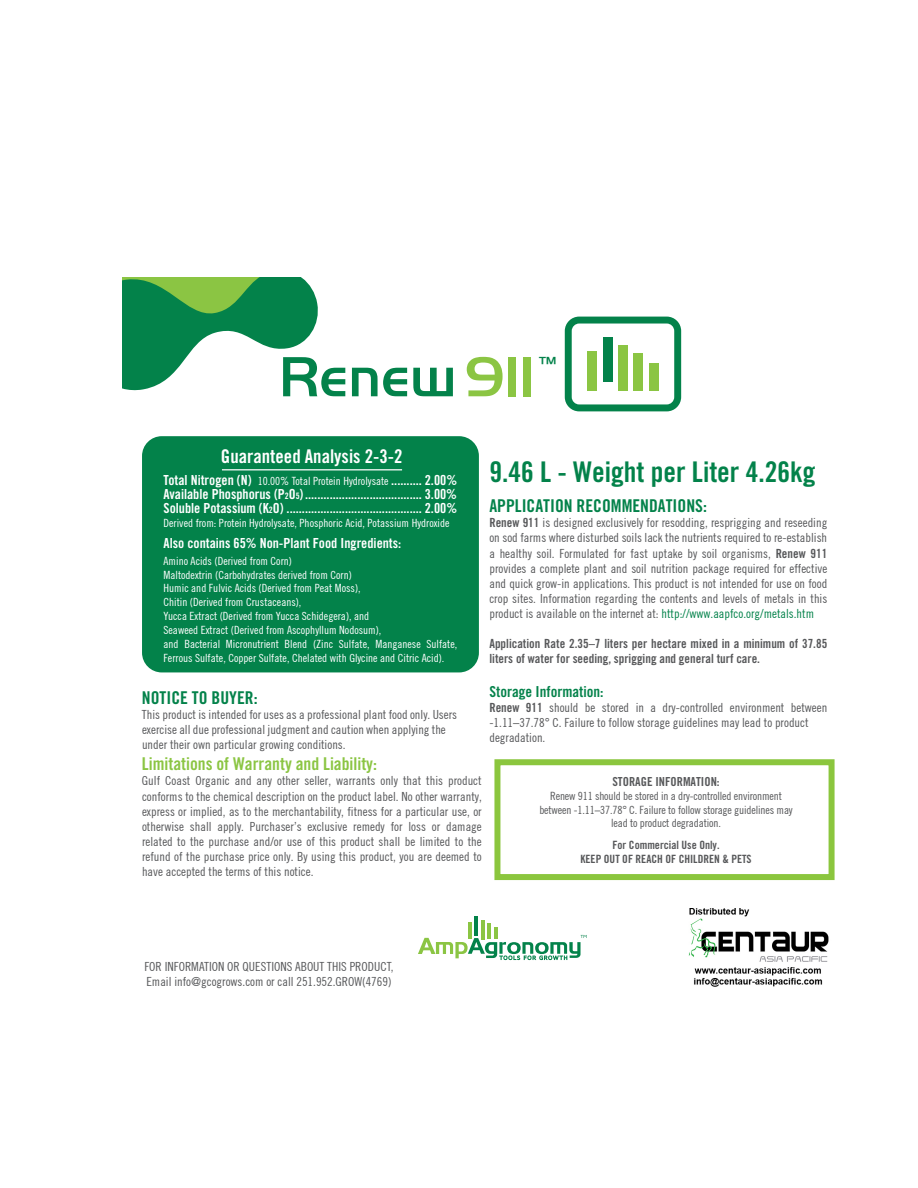
<style>
.page{position:relative;width:918px;height:1188px;background:#fff}
.page>*{position:absolute;margin:0;border:0;box-sizing:border-box;transform-origin:0 0}
.t1{font:500 58.65px "Handel Gothic Com";color:#03824a}
.t2{font:28.5px "Trade Gothic Bold Cond Twenty";color:#03824a}
.t3{font:500 19.5px "Handel Gothic Com";color:#03824a}
.t4{font:18.9px "Trade Gothic Bold Cond Twenty";color:#fff}
.t5{font:17.7px "Trade Gothic Bold Cond Twenty";color:#03824a}
.t6{font:17.7px "Trade Gothic Bold Cond Twenty";color:#8bc543}
.t7{font:15.15px "Trade Gothic Bold Cond Twenty";color:#03824a}
.t8{font:13.8px/13.8px "Trade Gothic Bold Cond Twenty";color:#fff;text-align:justify}
.t9{font:condensed 12.6px/15.1px "Trade Gothic No.18";color:#57585a}
.t10{font:12.6px/15.1px "Trade Gothic Bold Cond Twenty";color:#57585a}
.t11{font:12.45px "Trade Gothic Bold Cond Twenty";color:#57585a}
.t12{font:condensed 11.4px/13.8px "Trade Gothic No.18";color:#fff}
.t13{font:condensed 11.4px/13.6px "Trade Gothic No.18";letter-spacing:-.01em;color:#57585a;text-align:center}
.t14{font:11.4px/13.6px "Trade Gothic Bold Cond Twenty";color:#57585a;text-align:center}
.s1{color:#8bc543}
.s2{font-family:"Trade Gothic No.18";font-stretch:condensed;font-size:11.4px}
.s3{font-size:8.85px}
.s4{font-family:"Trade Gothic Bold Cond Twenty";font-stretch:normal}
.s5{color:#03824a}
</style>
<div class="page">
<div style="left:142px;top:436px;width:337px;height:236px;background:#03824a;border-radius:20px"></div>
<div style="left:494px;top:759px;width:341px;height:121px;border:6px solid #8bc63e"></div>
<hr style="left:474px;top:916px;width:4px;height:19px;background:#03824a">
<hr style="left:481px;top:920px;width:4px;height:19px;background:#8bc543">
<hr style="left:487px;top:923px;width:4px;height:16px;background:#8bc543">
<hr style="left:494px;top:928px;width:4px;height:11px;background:#8bc543">
<hr style="left:468px;top:922px;width:3px;height:17px;background:#8bc543">
<svg style="left:418px;top:935px;width:169px;height:25px"></svg>
<hr style="left:222px;top:469px;width:180px;height:1px;background:#fff">
<svg style="left:123px;top:277px;width:195px;height:114px"></svg>
<svg style="left:565px;top:317px;width:116px;height:94px"></svg>
<img style="left:688px;top:908px;width:141px;height:79px">
<h1 class="t1" style="left:279px;top:344px;width:258px">Renew <span class="s1">911</span></h1>
<h3 class="t3" style="left:539px;top:352px;width:19px">™</h3>
<h3 class="t4" style="left:221px;top:445px;width:183px">Guaranteed Analysis 2-3-2</h3>
<p class="t8" style="left:164px;top:473px;width:295px">Total Nitrogen (N) <span class="s2">10.00% Total Protein Hydrolysate</span> .......... 2.00% Available Phosphorus (P<span class="s3">2</span>O<span class="s3">5</span>) ...................................... 3.00% Soluble Potassium (K<span class="s3">2</span>O) ............................................ 2.00%</p>
<p class="t12" style="left:164px;top:516px;width:287px">Derived from: Protein Hydrolysate, Phosphoric Acid, Potassium Hydroxide</p>
<p class="t8" style="left:164px;top:536px;width:239px">Also contains 65% Non-Plant Food Ingredients:</p>
<p class="t12" style="left:164px;top:554px;width:295px">Amino Acids (Derived from Corn)<br>Maltodextrin (Carbohydrates derived from Corn)<br>Humic and Fulvic Acids (Derived from Peat Moss),<br>Chitin (Derived from Crustaceans),<br>Yucca Extract (Derived from Yucca Schidegera), and<br>Seaweed Extract (Derived from Ascophyllum Nodosum),<br>and Bacterial Micronutrient Blend (Zinc Sulfate, Manganese Sulfate, Ferrous Sulfate, Copper Sulfate, Chelated with Glycine and Citric Acid).</p>
<h3 class="t5" style="left:142px;top:687px;width:117px">NOTICE TO BUYER:</h3>
<p class="t9" style="left:142px;top:707px;width:317px">This product is intended for uses as a professional plant food only. Users exercise all due professional judgment and caution when applying the under their own particular growing conditions.</p>
<h3 class="t6" style="left:142px;top:753px;width:237px">Limitations of Warranty and Liability:</h3>
<p class="t9" style="left:142px;top:773px;width:341px;text-align:justify">Gulf Coast Organic and any other seller, warrants only that this product conforms to the chemical description on the product label. No other warranty, express or implied, as to the merchantability, fitness for a particular use, or otherwise shall apply. Purchaser’s exclusive remedy for loss or damage related to the purchase and/or use of this product shall be limited to the refund of the purchase price only. By using this product, you are deemed to have accepted the terms of this notice.</p>
<h2 class="t2" style="left:489px;top:455px;width:327px">9.46 L - Weight per Liter 4.26kg</h2>
<h3 class="t5" style="left:489px;top:495px;width:219px">APPLICATION RECOMMENDATIONS:</h3>
<p class="t9" style="left:489px;top:515px;width:339px;text-align:justify"><span class="s4">Renew 911</span> is designed exclusively for resodding, resprigging and reseeding on sod farms where disturbed soils lack the nutrients required to re-establish a healthy soil. Formulated for fast uptake by soil organisms, <span class="s4">Renew 911 </span>provides a complete plant and soil nutrition package required for effective and quick grow-in applications. This product is not intended for use on food crop sites. Information regarding the contents and levels of metals in this product is available on the internet at: <span class="s5">http://www.aapfco.org/metals.htm</span></p>
<p class="t10" style="left:489px;top:636px;width:339px">Application Rate 2.35–7 liters per hectare mixed in a minimum of 37.85 liters of water for seeding, sprigging and general turf care.</p>
<p class="t7" style="left:489px;top:682px;width:116px">Storage Information:</p>
<p class="t9" style="left:489px;top:700px;width:339px"><span class="s4">Renew 911</span> should be stored in a dry-controlled environment between -1.11–37.78° C. Failure to follow storage guidelines may lead to product degradation.</p>
<p class="t11" style="left:612px;top:774px;width:109px">STORAGE INFORMATION:</p>
<p class="t13" style="left:539px;top:789px;width:255px">Renew 911 should be stored in a dry-controlled environment between -1.11–37.78° C. Failure to follow storage guidelines may lead to product degradation.</p>
<p class="t14" style="left:580px;top:838px;width:173px">For Commercial Use Only.<br>KEEP OUT OF REACH OF CHILDREN &amp; PETS</p>
<p class="t9" style="left:144px;top:958px;width:251px">FOR INFORMATION OR QUESTIONS ABOUT THIS PRODUCT,<br>Email info@gcogrows.com or call 251.952.GROW(4769)</p>
</div>
